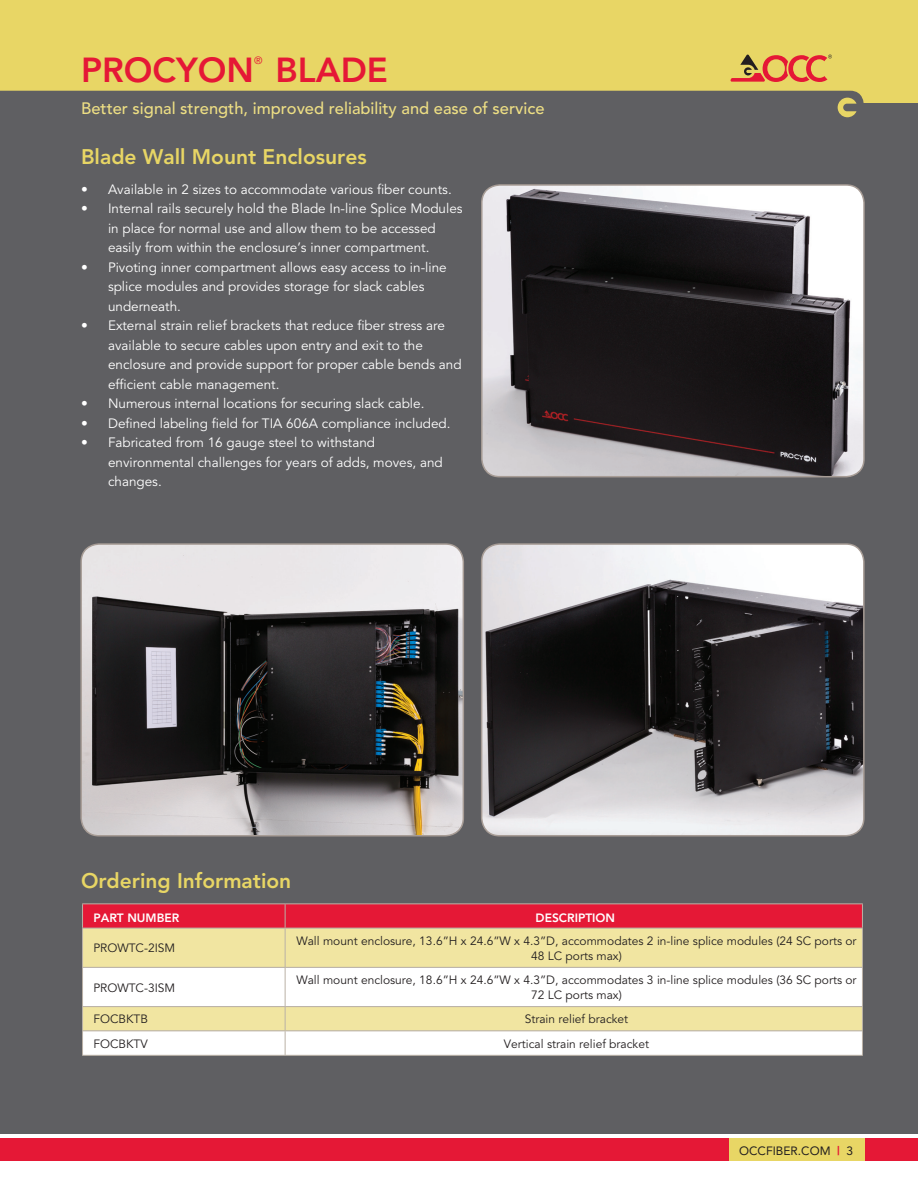
<style>
.page{position:relative;width:918px;height:1188px;background:#fff}
.page>*{position:absolute;margin:0;border:0;box-sizing:border-box;transform-origin:0 0}
.t1{font:800 34.5px "Avenir";color:#e51836}
.t2{font:800 21px "Avenir";color:#e8d665}
.t3{font:500 16.5px "Avenir";color:#edde84}
.t4{font:13.5px/19.5px "Avenir";color:#fff}
.t5{font:12px/15px "Avenir";color:#231f20;text-align:center}
.t6{font:800 12px "Avenir";color:#fff}
.t7{font:12px "Avenir";color:#231f20}
.t8{font:10.5px "Avenir";color:#e51836}
.s1{font-weight:800;color:#e51836}
</style>
<div class="page">
<div style="left:0;top:1139px;width:918px;height:22px;background:#e51836"></div>
<div style="left:0;top:0;width:918px;height:180px;background:#e8d665"></div>
<div style="left:0;top:91px;width:918px;height:1043px;background:#5f5f62"></div>
<div style="left:854px;top:104px;width:64px;height:7px;background:#5f5f62"></div>
<svg style="left:730px;top:55px;width:102px;height:27px"></svg>
<div style="left:729px;top:1139px;width:135px;height:22px;background:#e8d665"></div>
<svg style="left:838px;top:98px;width:19px;height:19px"></svg>
<div style="left:83px;top:929px;width:779px;height:38px;background:#f1e5a1"></div>
<svg style="left:83px;top:968px;width:779px;height:87px"></svg>
<hr style="left:82px;top:928px;width:203px;height:1px;background:#bab1a6">
<hr style="left:285px;top:928px;width:578px;height:1px;background:#bab1a6">
<hr style="left:285px;top:928px;width:1px;height:39px;background:#bab1a6">
<hr style="left:862px;top:928px;width:1px;height:39px;background:#bab1a6">
<hr style="left:82px;top:967px;width:203px;height:1px;background:#bab1a6">
<hr style="left:285px;top:967px;width:578px;height:1px;background:#bab1a6">
<hr style="left:285px;top:968px;width:1px;height:38px;background:#bab1a6">
<hr style="left:862px;top:968px;width:1px;height:38px;background:#bab1a6">
<svg style="left:285px;top:1007px;width:1px;height:48px"></svg>
<svg style="left:862px;top:1007px;width:1px;height:48px"></svg>
<svg style="left:82px;top:904px;width:781px;height:24px"></svg>
<hr style="left:82px;top:928px;width:1px;height:39px;background:#bab1a6">
<hr style="left:82px;top:968px;width:1px;height:38px;background:#bab1a6">
<hr style="left:82px;top:1006px;width:203px;height:1px;background:#bab1a6">
<hr style="left:285px;top:1006px;width:578px;height:1px;background:#bab1a6">
<hr style="left:82px;top:1030px;width:203px;height:1px;background:#bab1a6">
<svg style="left:82px;top:1007px;width:1px;height:48px"></svg>
<hr style="left:285px;top:1030px;width:578px;height:1px;background:#bab1a6">
<hr style="left:82px;top:1055px;width:203px;height:1px;background:#bab1a6">
<hr style="left:285px;top:1055px;width:578px;height:1px;background:#bab1a6">
<hr style="left:82px;top:903px;width:203px;height:1px;background:#bab1a6">
<hr style="left:285px;top:903px;width:578px;height:1px;background:#bab1a6">
<img style="left:482px;top:185px;width:382px;height:292px">
<div style="left:481px;top:184px;width:384px;height:293px;border:2px solid #a79c95;border-radius:18px"></div>
<img style="left:482px;top:544px;width:382px;height:292px">
<div style="left:481px;top:543px;width:384px;height:294px;border:2px solid #a79c95;border-radius:18px"></div>
<img style="left:81px;top:544px;width:382px;height:292px">
<div style="left:80px;top:543px;width:384px;height:294px;border:2px solid #a79c95;border-radius:18px"></div>
<h1 class="t1" style="left:81px;top:55px;width:175px">PROCYON</h1>
<p class="t8" style="left:254px;top:56px;width:10px">®</p>
<h1 class="t1" style="left:276px;top:55px;width:114px">BLADE</h1>
<p class="t3" style="left:81px;top:101px;width:465px">Better signal strength, improved reliability and ease of service</p>
<h2 class="t2" style="left:81px;top:148px;width:287px">Blade Wall Mount Enclosures</h2>
<p class="t4" style="left:81px;top:180px;width:372px">• Available in 2 sizes to accommodate various fiber counts.</p>
<p class="t4" style="left:81px;top:199px;width:383px;text-align:center">• Internal rails securely hold the Blade In-line Splice Modules in place for normal use and allow them to be accessed<br>easily from within the enclosure’s inner compartment.</p>
<p class="t4" style="left:108px;top:258px;width:340px;text-indent:-27px">• Pivoting inner compartment allows easy access to in-line splice modules and provides storage for slack cables underneath.</p>
<p class="t4" style="left:108px;top:316px;width:355px;text-indent:-27px">• External strain relief brackets that reduce fiber stress are available to secure cables upon entry and exit to the enclosure and provide support for proper cable bends and efficient cable management.</p>
<p class="t4" style="left:81px;top:394px;width:345px">• Numerous internal locations for securing slack cable.</p>
<p class="t4" style="left:81px;top:414px;width:371px">• Defined labeling field for TIA 606A compliance included.</p>
<p class="t4" style="left:108px;top:433px;width:336px;text-indent:-27px">• Fabricated from 16 gauge steel to withstand environmental challenges for years of adds, moves, and changes.</p>
<h2 class="t2" style="left:81px;top:871px;width:212px">Ordering Information</h2>
<p class="t6" style="left:93px;top:913px;width:87px">PART NUMBER</p>
<p class="t6" style="left:536px;top:913px;width:81px">DESCRIPTION</p>
<p class="t5" style="left:93px;top:942px;width:83px">PROWTC-2ISM</p>
<p class="t5" style="left:296px;top:934px;width:562px">Wall mount enclosure, 13.6”H x 24.6”W x 4.3”D, accommodates 2 in-line splice modules (24 SC ports or<br>48 LC ports max)</p>
<p class="t5" style="left:93px;top:981px;width:83px">PROWTC-3ISM</p>
<p class="t5" style="left:296px;top:974px;width:562px">Wall mount enclosure, 18.6”H x 24.6”W x 4.3”D, accommodates 3 in-line splice modules (36 SC ports or<br>72 LC ports max)</p>
<p class="t5" style="left:93px;top:1013px;width:56px">FOCBKTB</p>
<p class="t5" style="left:525px;top:1013px;width:105px">Strain relief bracket</p>
<p class="t5" style="left:93px;top:1037px;width:56px">FOCBKTV</p>
<p class="t5" style="left:504px;top:1037px;width:147px">Vertical strain relief bracket</p>
<p class="t7" style="left:739px;top:1146px;width:116px">OCCFIBER.COM <span class="s1">|</span> 3</p>
</div>
